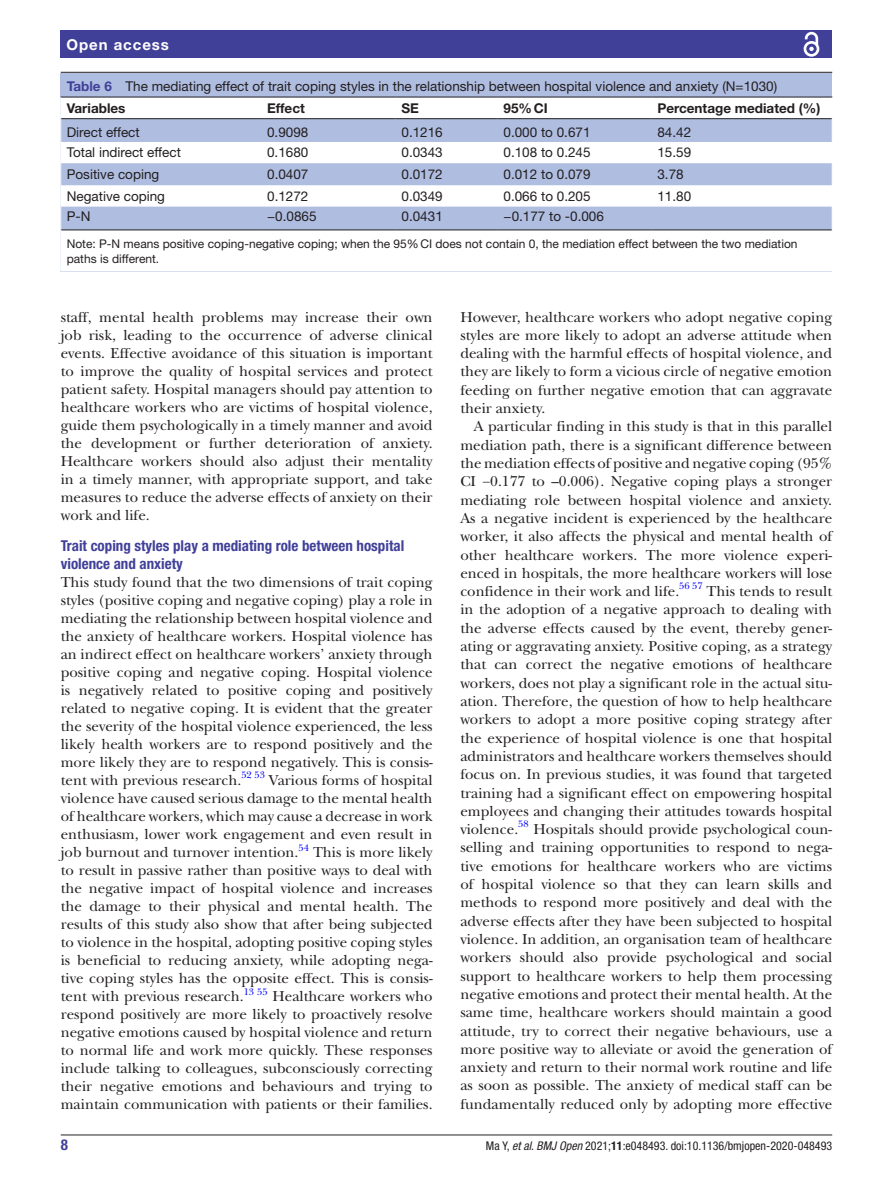
<style>
.page{position:relative;width:893px;height:1191px;background:#fff}
.page>*{position:absolute;margin:0;border:0;box-sizing:border-box;transform-origin:0 0}
.t1{font:15px/18.3px "New Baskerville";color:#231f20;text-align:justify}
.t2{font:700 condensed 15px/18px "Helvetica Neue LT Std";color:#414099}
.t3{font:700 15px "Helvetica Neue LT Std";letter-spacing:.065em;color:#fff}
.t4{font:13.5px/22px "Helvetica Neue LT Std";color:#231f20}
.t5{font:700 13.5px "Helvetica Neue LT Std";color:#231f20}
.t6{font:12px/15px "Helvetica Neue LT Std";color:#231f20}
.t7{font:condensed 12px "Helvetica Neue LT Std";color:#231f20}
.t8{font:9.9px "New Baskerville";color:#00f}
.s1{font-weight:700;color:#414099}
.s2{font-weight:700}
.s3{font-style:italic}
</style>
<div class="page">
<hr style="left:61px;top:1134px;width:771px;height:1px;background:#231f20">
<div style="left:61px;top:31px;width:771px;height:27px;background:#414099"></div>
<svg style="left:803px;top:31px;width:17px;height:26px"></svg>
<div style="left:61px;top:73px;width:771px;height:198px;background:#afbde1"></div>
<hr style="left:61px;top:72px;width:771px;height:1px;background:#231f20">
<div style="left:61px;top:98px;width:771px;height:173px;background:#fff"></div>
<svg style="left:61px;top:119px;width:771px;height:110px"></svg>
<hr style="left:61px;top:97px;width:200px;height:1px;background:#231f20">
<hr style="left:61px;top:118px;width:200px;height:1px;background:#231f20">
<hr style="left:261px;top:97px;width:134px;height:1px;background:#231f20">
<hr style="left:261px;top:118px;width:134px;height:1px;background:#231f20">
<hr style="left:395px;top:97px;width:102px;height:1px;background:#231f20">
<hr style="left:395px;top:118px;width:102px;height:1px;background:#231f20">
<hr style="left:497px;top:97px;width:154px;height:1px;background:#231f20">
<hr style="left:497px;top:118px;width:154px;height:1px;background:#231f20">
<hr style="left:651px;top:97px;width:181px;height:1px;background:#231f20">
<hr style="left:651px;top:118px;width:181px;height:1px;background:#231f20">
<hr style="left:261px;top:229px;width:134px;height:1px;background:#231f20">
<hr style="left:395px;top:229px;width:102px;height:1px;background:#231f20">
<hr style="left:497px;top:229px;width:154px;height:1px;background:#231f20">
<hr style="left:651px;top:229px;width:181px;height:1px;background:#231f20">
<hr style="left:61px;top:229px;width:200px;height:1px;background:#231f20">
<svg style="left:60px;top:97px;width:1px;height:133px"></svg>
<hr style="left:67px;top:262px;width:765px;height:1px;background:#fff">
<p class="t3" style="left:66px;top:35px;width:104px">Open access</p>
<p class="t4" style="left:67px;top:75px;width:712px"><span class="s1">Table 6</span> The mediating effect of trait coping styles in the relationship between hospital violence and anxiety (N=1030)<br><span class="s2">Variables</span></p>
<p class="t5" style="left:267px;top:99px;width:39px">Effect</p>
<p class="t5" style="left:401px;top:99px;width:19px">SE</p>
<p class="t5" style="left:503px;top:99px;width:46px">95%CI</p>
<p class="t5" style="left:657px;top:99px;width:164px">Percentage mediated (%)</p>
<p class="t4" style="left:67px;top:121px;width:75px">Direct effect</p>
<p class="t4" style="left:267px;top:121px;width:43px">0.9098</p>
<p class="t4" style="left:401px;top:121px;width:43px">0.1216</p>
<p class="t4" style="left:503px;top:121px;width:89px">0.000 to 0.671</p>
<p class="t4" style="left:657px;top:121px;width:35px">84.42</p>
<p class="t4" style="left:67px;top:141px;width:116px">Total indirect effect</p>
<p class="t4" style="left:267px;top:141px;width:43px">0.1680</p>
<p class="t4" style="left:401px;top:141px;width:43px">0.0343</p>
<p class="t4" style="left:503px;top:141px;width:89px">0.108 to 0.245</p>
<p class="t4" style="left:657px;top:141px;width:35px">15.59</p>
<p class="t4" style="left:67px;top:163px;width:94px">Positive coping</p>
<p class="t4" style="left:267px;top:163px;width:43px">0.0407</p>
<p class="t4" style="left:401px;top:163px;width:43px">0.0172</p>
<p class="t4" style="left:504px;top:163px;width:89px">0.012 to 0.079</p>
<p class="t4" style="left:657px;top:163px;width:28px">3.78</p>
<p class="t4" style="left:67px;top:185px;width:100px">Negative coping</p>
<p class="t4" style="left:267px;top:185px;width:43px">0.1272</p>
<p class="t4" style="left:402px;top:185px;width:43px">0.0349</p>
<p class="t4" style="left:504px;top:185px;width:89px">0.066 to 0.205</p>
<p class="t4" style="left:657px;top:185px;width:35px">11.80</p>
<p class="t4" style="left:67px;top:205px;width:25px">P-N</p>
<p class="t4" style="left:267px;top:205px;width:51px">−0.0865</p>
<p class="t4" style="left:402px;top:205px;width:43px">0.0431</p>
<p class="t4" style="left:504px;top:205px;width:102px">−0.177 to -0.006</p>
<p class="t6" style="left:67px;top:235px;width:732px">Note: P-N means positive coping-negative coping; when the 95%CI does not contain 0, the mediation effect between the two mediation paths is different.</p>
<p class="t1" style="left:61px;top:308px;width:373px">staff, mental health problems may increase their own job risk, leading to the occurrence of adverse clinical events. Effective avoidance of this situation is important to improve the quality of hospital services and protect patient safety. Hospital managers should pay attention to healthcare workers who are victims of hospital violence, guide them psychologically in a timely manner and avoid the development or further deterioration of anxiety.<br>Healthcare workers should also adjust their mentality in a timely manner, with appropriate support, and take measures to reduce the adverse effects of anxiety on their work and life.</p>
<p class="t2" style="left:61px;top:536px;width:345px">Trait coping styles play a mediating role between hospital violence and anxiety</p>
<p class="t1" style="left:61px;top:573px;width:373px">This study found that the two dimensions of trait coping styles (positive coping and negative coping) play a role in mediating the relationship between hospital violence and the anxiety of healthcare workers. Hospital violence has an indirect effect on healthcare workers’ anxiety through positive coping and negative coping. Hospital violence is negatively related to positive coping and positively related to negative coping. It is evident that the greater the severity of the hospital violence experienced, the less likely health workers are to respond positively and the more likely they are to respond negatively. This is consis&shy;tent with previous research.</p>
<p class="t8" style="left:241px;top:769px;width:25px">52 53</p>
<p class="t1" style="left:61px;top:771px;width:373px;text-indent:208px">Various forms of hospital violence have caused serious damage to the mental health of healthcare workers, which may cause a decrease in work enthusiasm, lower work engagement and even result in job burnout and turnover intention.<sup>54</sup> This is more likely to result in passive rather than positive ways to deal with the negative impact of hospital violence and increases the damage to their physical and mental health. The results of this study also show that after being subjected to violence in the hospital, adopting positive coping styles is beneficial to reducing anxiety, while adopting nega&shy;tive coping styles has the opposite effect. This is consis&shy;tent with previous research.<sup>13</sup> <sup>55</sup> Healthcare workers who respond positively are more likely to proactively resolve negative emotions caused by hospital violence and return to normal life and work more quickly. These responses include talking to colleagues, subconsciously correcting their negative emotions and behaviours and trying to maintain communication with patients or their families.</p>
<p class="t1" style="left:460px;top:308px;width:373px">However, healthcare workers who adopt negative coping styles are more likely to adopt an adverse attitude when dealing with the harmful effects of hospital violence, and they are likely to form a vicious circle of negative emotion feeding on further negative emotion that can aggravate their anxiety.</p>
<p class="t1" style="left:460px;top:417px;width:373px;text-indent:14px">A particular finding in this study is that in this parallel mediation path, there is a significant difference between the mediation effects of positive and negative coping (95% CI −0.177 to –0.006). Negative coping plays a stronger mediating role between hospital violence and anxiety.<br>As a negative incident is experienced by the healthcare worker, it also affects the physical and mental health of other healthcare workers. The more violence experi&shy;enced in hospitals, the more healthcare workers will lose confidence in their work and life.</p>
<p class="t8" style="left:679px;top:580px;width:25px">56 57</p>
<p class="t1" style="left:460px;top:582px;width:373px;text-indent:246px">This tends to result in the adoption of a negative approach to dealing with the adverse effects caused by the event, thereby gener&shy;ating or aggravating anxiety. Positive coping, as a strategy that can correct the negative emotions of healthcare workers, does not play a significant role in the actual situ&shy;ation. Therefore, the question of how to help healthcare workers to adopt a more positive coping strategy after the experience of hospital violence is one that hospital administrators and healthcare workers themselves should focus on. In previous studies, it was found that targeted training had a significant effect on empowering hospital employees and changing their attitudes towards hospital violence.<sup>58</sup> Hospitals should provide psychological coun&shy;selling and training opportunities to respond to nega&shy;tive emotions for healthcare workers who are victims of hospital violence so that they can learn skills and methods to respond more positively and deal with the adverse effects after they have been subjected to hospital violence. In addition, an organisation team of healthcare workers should also provide psychological and social support to healthcare workers to help them processing negative emotions and protect their mental health. At the same time, healthcare workers should maintain a good attitude, try to correct their negative behaviours, use a more positive way to alleviate or avoid the generation of anxiety and return to their normal work routine and life as soon as possible. The anxiety of medical staff can be fundamentally reduced only by adopting more effective</p>
<p class="t2" style="left:61px;top:1135px;width:9px">8</p>
<p class="t7" style="left:486px;top:1138px;width:348px">Ma Y, <span class="s3">et al</span>. <span class="s3">BMJ Open</span> 2021;<span class="s2">11</span>:e048493. doi:10.1136/bmjopen-2020-048493</p>
</div>
